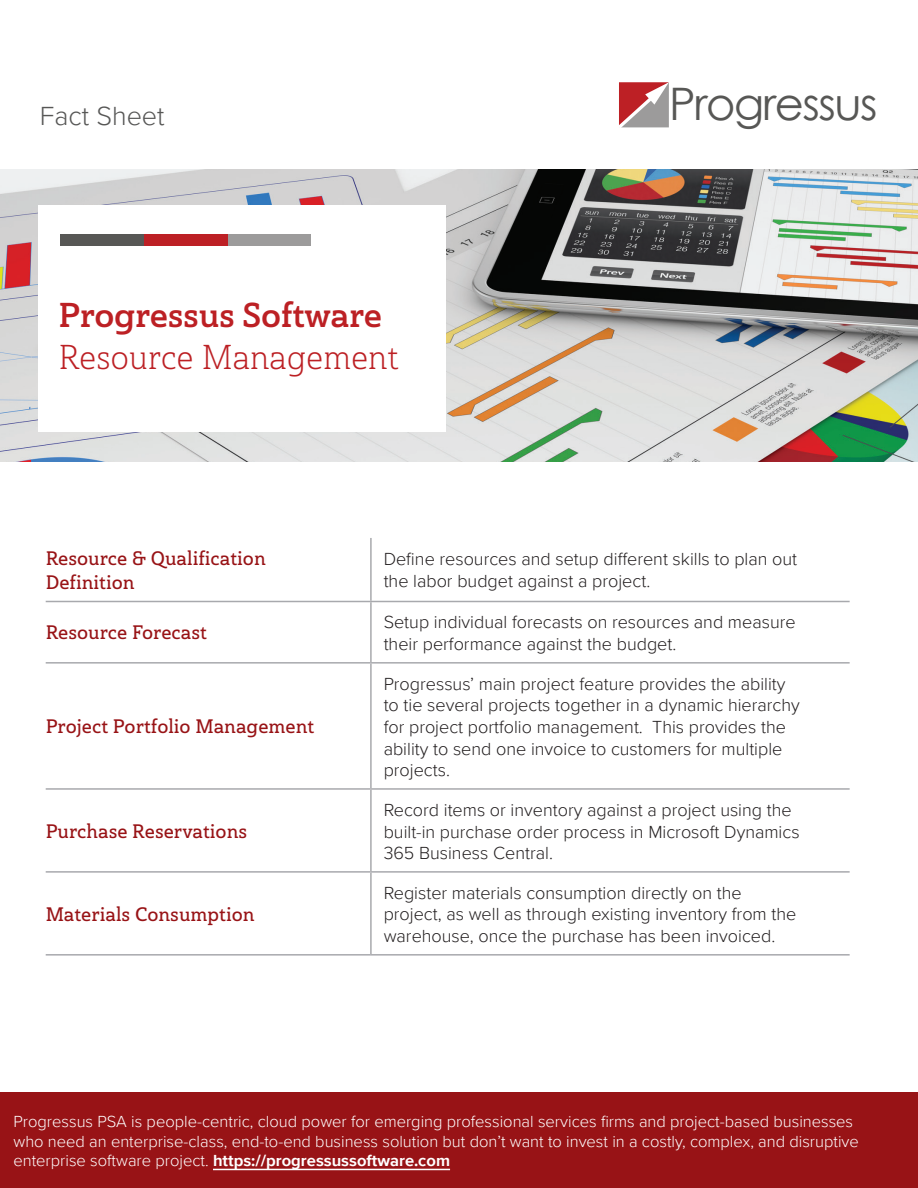
<style>
.page{position:relative;width:918px;height:1188px;background:#fff}
.page>*{position:absolute;margin:0;border:0;box-sizing:border-box;transform-origin:0 0}
.t1{font:44.85px "Century Gothic";letter-spacing:-.03em;color:#575755}
.t2{font:34.5px "Haboro Slab Nor Bol";letter-spacing:-.01em;color:#bc2024}
.t3{font:34.5px "Haboro Slab Nor Lig";letter-spacing:-.01em;color:#bc2024}
.t4{font:300 27px "Proxima Nova";color:#575756}
.t5{font:19.5px/23.4px "Haboro Slab Nor Dem";color:#981316}
.t6{font:300 18px/21.6px "Proxima Nova";color:#231f20}
.t7{font:300 16.5px/19.8px "Proxima Nova";color:#fff}
.s1{font-weight:700}
</style>
<div class="page">
<img style="left:0;top:169px;width:918px;height:292px">
<div style="left:38px;top:205px;width:408px;height:227px;background:#fff"></div>
<div style="left:61px;top:234px;width:83px;height:12px;background:#575755"></div>
<div style="left:227px;top:234px;width:83px;height:12px;background:#9c9b9b"></div>
<div style="left:144px;top:234px;width:83px;height:12px;background:#bd2025"></div>
<svg style="left:619px;top:82px;width:50px;height:46px;background:#b97678"></svg>
<hr style="left:370px;top:538px;width:2px;height:63px;background:#a8a9ad">
<hr style="left:46px;top:601px;width:325px;height:1px;background:#a8a9ad">
<hr style="left:371px;top:601px;width:479px;height:1px;background:#a8a9ad">
<hr style="left:370px;top:602px;width:2px;height:60px;background:#a8a9ad">
<hr style="left:46px;top:662px;width:325px;height:2px;background:#a8a9ad">
<hr style="left:371px;top:662px;width:479px;height:2px;background:#a8a9ad">
<hr style="left:370px;top:664px;width:2px;height:124px;background:#a8a9ad">
<hr style="left:46px;top:788px;width:325px;height:2px;background:#a8a9ad">
<hr style="left:371px;top:788px;width:479px;height:2px;background:#a8a9ad">
<hr style="left:370px;top:790px;width:2px;height:81px;background:#a8a9ad">
<hr style="left:46px;top:871px;width:325px;height:2px;background:#a8a9ad">
<hr style="left:371px;top:871px;width:479px;height:2px;background:#a8a9ad">
<hr style="left:370px;top:873px;width:2px;height:81px;background:#a8a9ad">
<hr style="left:46px;top:954px;width:325px;height:2px;background:#a8a9ad">
<hr style="left:371px;top:954px;width:479px;height:2px;background:#a8a9ad">
<div style="left:0;top:1092px;width:918px;height:96px;background:#981316"></div>
<hr style="left:213px;top:1169px;width:237px;height:1px;background:#fff">
<h3 class="t4" style="left:40px;top:96px;width:126px">Fact Sheet</h3>
<h2 class="t2" style="left:58px;top:293px;width:325px">Progressus Software</h2>
<h2 class="t3" style="left:58px;top:335px;width:342px">Resource Management</h2>
<h1 class="t1" style="left:669px;top:76px;width:210px">Progressus</h1>
<p class="t5" style="left:46px;top:547px;width:222px">Resource &amp; Qualification<br>Definition</p>
<p class="t6" style="left:384px;top:547px;width:415px">Define resources and setup different skills to plan out the labor budget against a project.</p>
<p class="t5" style="left:46px;top:621px;width:163px">Resource Forecast</p>
<p class="t6" style="left:384px;top:611px;width:414px">Setup individual forecasts on resources and measure their performance against the budget.</p>
<p class="t5" style="left:46px;top:715px;width:270px">Project Portfolio Management</p>
<p class="t5" style="left:46px;top:819px;width:203px">Purchase Reservations</p>
<p class="t5" style="left:46px;top:902px;width:210px">Materials Consumption</p>
<p class="t6" style="left:384px;top:672px;width:418px">Progressus’ main project feature provides the ability to tie several projects together in a dynamic hierarchy for project portfolio management. This provides the ability to send one invoice to customers for multiple projects.</p>
<p class="t6" style="left:384px;top:798px;width:417px">Record items or inventory against a project using the built-in purchase order process in Microsoft Dynamics<br>365 Business Central.</p>
<p class="t6" style="left:384px;top:881px;width:414px">Register materials consumption directly on the project, as well as through existing inventory from the warehouse, once the purchase has been invoiced.</p>
<p class="t7" style="left:14px;top:1111px;width:847px">Progressus PSA is people-centric, cloud power for emerging professional services firms and project-based businesses who need an enterprise-class, end-to-end business solution but don’t want to invest in a costly, complex, and disruptive enterprise software project. <span class="s1">https://progressussoftware.com</span></p>
</div>
